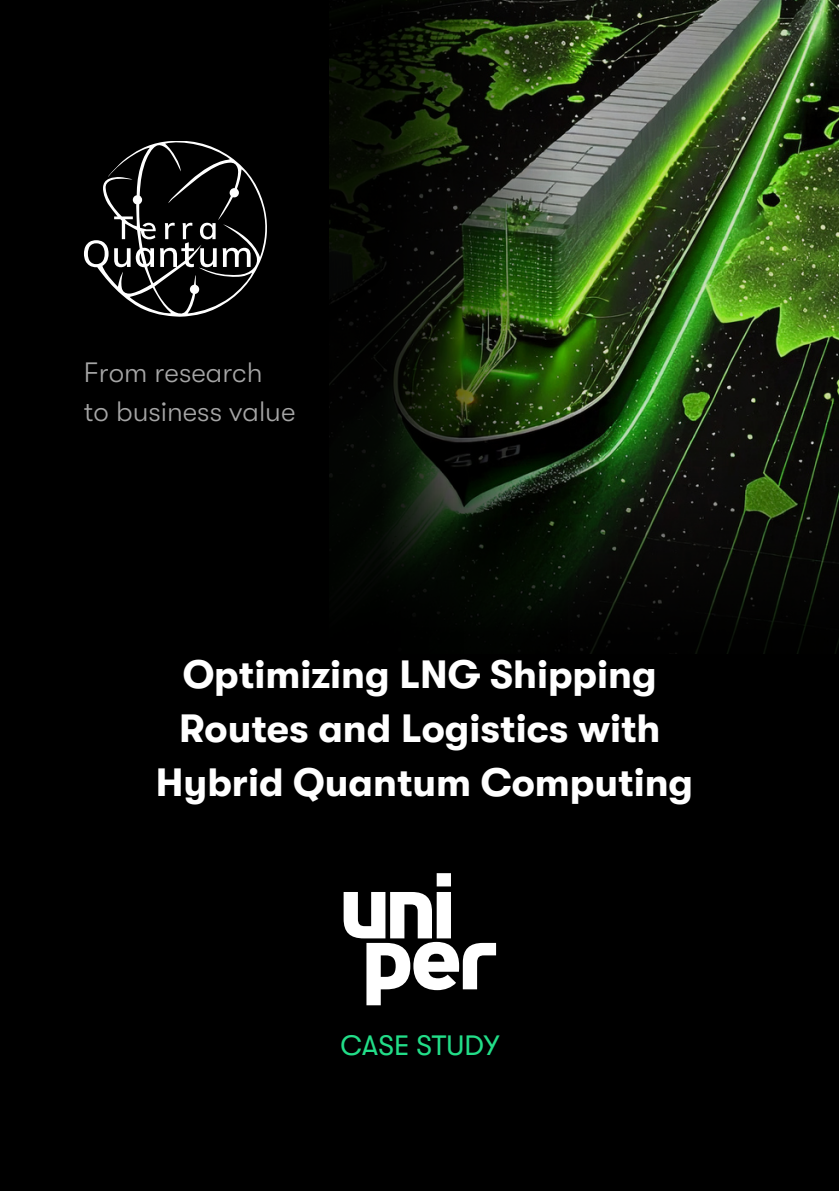
<style>
.page{position:relative;width:839px;height:1191px;background:#fff}
.page>*{position:absolute;margin:0;border:0;box-sizing:border-box;transform-origin:0 0}
.t1{font:700 39.4px/54px "GT Walsheim Pro";color:#fff;text-align:center}
.t2{font:300 28px "GT Walsheim Pro";color:#a6a6a6}
.t3{font:28px "GT Walsheim Pro";color:#2d8}
</style>
<div class="page">
<div style="left:0;top:0;width:838px;height:1191px;background:#000"></div>
<img style="left:329px;top:0;width:509px;height:1006px">
<svg style="left:343px;top:873px;width:153px;height:132px"></svg>
<svg style="left:84px;top:141px;width:183px;height:175px"></svg>
<p class="t2" style="left:84px;top:357px;width:180px">From research</p>
<p class="t2" style="left:84px;top:396px;width:213px">to business value</p>
<p class="t1" style="left:156px;top:648px;width:539px">Optimizing LNG Shipping<br>Routes and Logistics with<br>Hybrid Quantum Computing</p>
<p class="t3" style="left:340px;top:1030px;width:160px">CASE STUDY</p>
</div>
